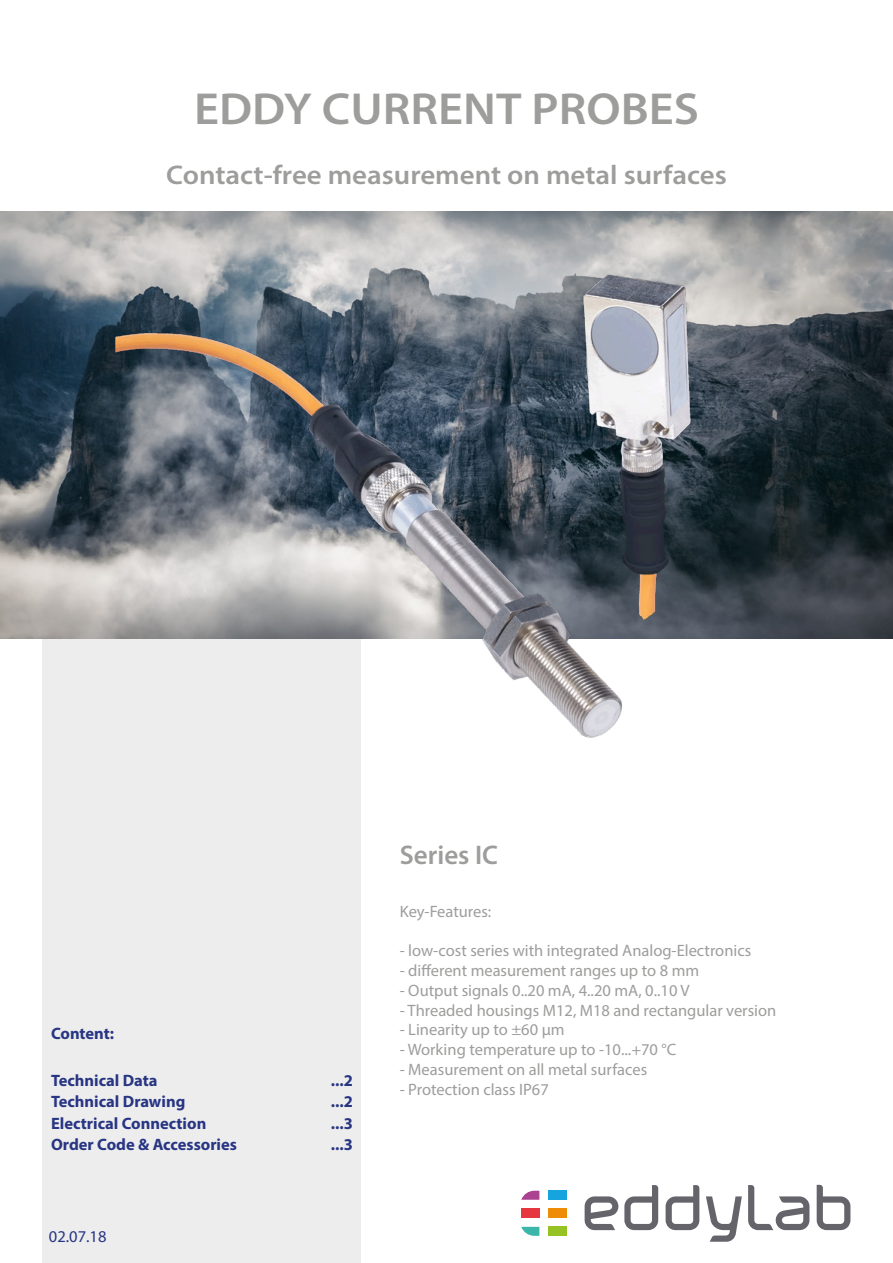
<style>
.page{position:relative;width:893px;height:1263px;background:#fff}
.page>*{position:absolute;margin:0;border:0;box-sizing:border-box;transform-origin:0 0}
.t1{font:600 45px "Myriad Pro";color:#9d9d9c;scale:1.08 1}
.t2{font:600 27px "Myriad Pro";color:#9d9d9c;scale:1.07 1}
.t3{font:600 27px "Myriad Pro";color:#9d9d9c}
.t4{font:16.5px "Myriad Pro";color:#9d9d9c}
.t5{font:700 16.5px "Myriad Pro";color:#283583}
.t6{font:16.5px "Myriad Pro";color:#283583}
</style>
<div class="page">
<div style="left:43px;top:603px;width:318px;height:660px;background:#ededed"></div>
<svg style="left:666px;top:1185px;width:33px;height:45px"></svg>
<svg style="left:585px;top:1196px;width:33px;height:34px"></svg>
<svg style="left:624px;top:1185px;width:34px;height:45px"></svg>
<svg style="left:748px;top:1185px;width:61px;height:45px"></svg>
<svg style="left:817px;top:1185px;width:33px;height:45px"></svg>
<div style="left:548px;top:1209px;width:18px;height:9px;background:#ef8c07"></div>
<div style="left:521px;top:1209px;width:18px;height:9px;background:#e63741"></div>
<div style="left:548px;top:1191px;width:18px;height:9px;background:#16a4df"></div>
<svg style="left:521px;top:1191px;width:18px;height:9px"></svg>
<div style="left:548px;top:1226px;width:18px;height:10px;background:#96c223"></div>
<svg style="left:521px;top:1227px;width:18px;height:9px"></svg>
<svg style="left:706px;top:1196px;width:36px;height:46px"></svg>
<img style="left:0;top:212px;width:893px;height:427px">
<img style="left:104px;top:254px;width:629px;height:484px">
<p class="t1" style="left:194px;top:81px;width:469px">EDDY CURRENT PROBES</p>
<p class="t2" style="left:166px;top:157px;width:525px">Contact-free measurement on metal surfaces</p>
<p class="t5" style="left:51px;top:1022px;width:65px">Content:</p>
<p class="t5" style="left:51px;top:1070px;width:108px">Technical Data</p>
<p class="t5" style="left:51px;top:1091px;width:136px">Technical Drawing</p>
<p class="t5" style="left:51px;top:1112px;width:157px">Electrical Connection</p>
<p class="t5" style="left:51px;top:1133px;width:187px">Order Code &amp; Accessories</p>
<p class="t6" style="left:49px;top:1226px;width:59px">02.07.18</p>
<p class="t5" style="left:331px;top:1070px;width:24px">...2</p>
<p class="t5" style="left:331px;top:1091px;width:24px">...2</p>
<p class="t5" style="left:331px;top:1112px;width:24px">...3</p>
<p class="t5" style="left:331px;top:1133px;width:24px">...3</p>
<p class="t3" style="left:400px;top:838px;width:100px">Series IC</p>
<p class="t4" style="left:400px;top:901px;width:93px">Key-Features:</p>
<p class="t4" style="left:400px;top:940px;width:353px">- low-cost series with integrated Analog-Electronics</p>
<p class="t4" style="left:400px;top:960px;width:301px">- different measurement ranges up to 8 mm</p>
<p class="t4" style="left:400px;top:980px;width:291px">- Output signals 0..20 mA, 4..20 mA, 0..10 V</p>
<p class="t4" style="left:400px;top:1000px;width:378px">- Threaded housings M12, M18 and rectangular version</p>
<p class="t4" style="left:400px;top:1020px;width:166px">- Linearity up to ±60 µm</p>
<p class="t4" style="left:400px;top:1039px;width:278px">- Working temperature up to -10...+70 °C</p>
<p class="t4" style="left:400px;top:1059px;width:249px">- Measurement on all metal surfaces</p>
<p class="t4" style="left:400px;top:1079px;width:151px">- Protection class IP67</p>
</div>
